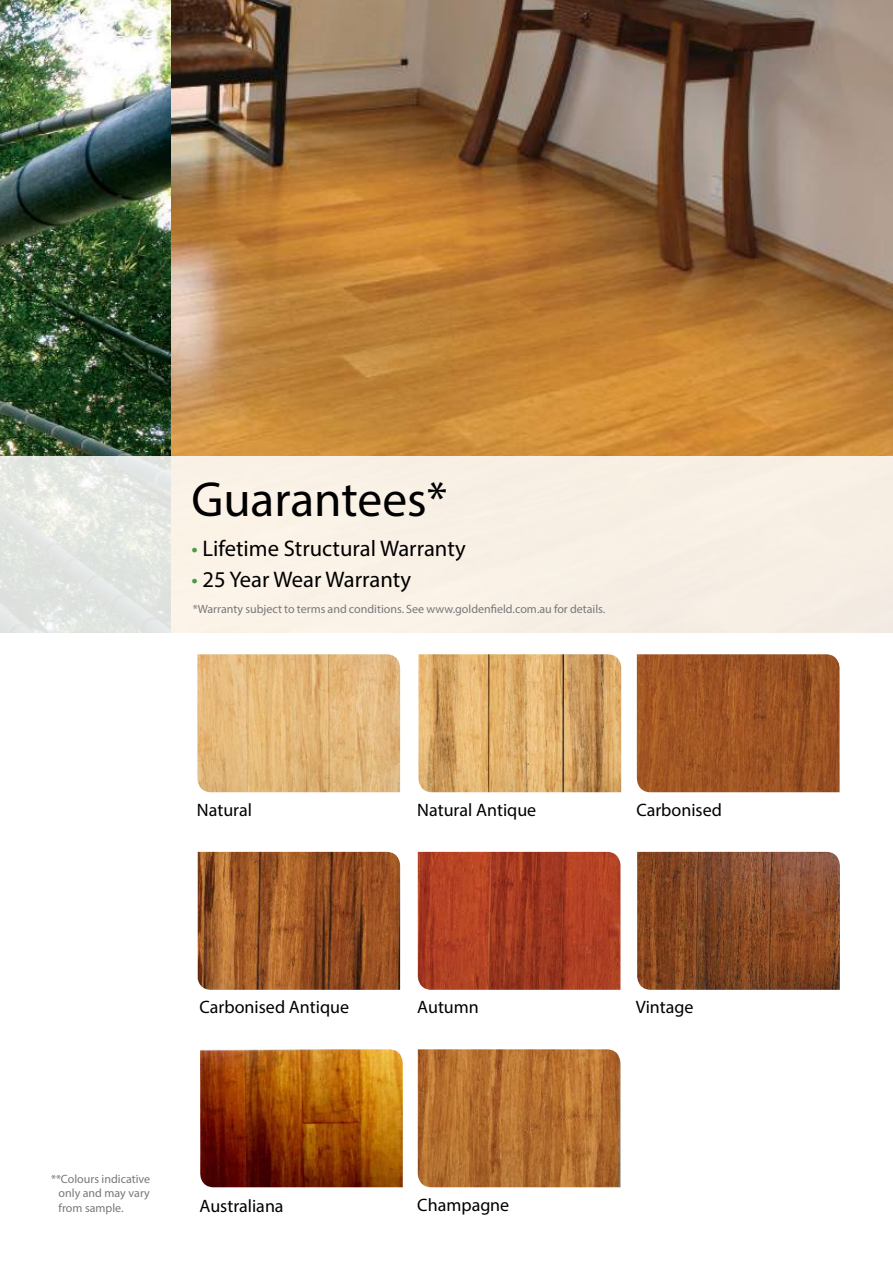
<style>
.page{position:relative;width:893px;height:1263px;background:#fff}
.page>*{position:absolute;margin:0;border:0;box-sizing:border-box;transform-origin:0 0}
.t1{font:49.5px "Myriad Pro";color:#000}
.t2{font:22.65px "Myriad Pro";color:#000}
.t3{font:18px "Myriad Pro";color:#000}
.t4{font:12px/14.4px "Myriad Pro";color:#77787b;text-align:justify}
.s1{color:#4a9c44}
</style>
<div class="page">
<img style="left:0;top:0;width:171px;height:456px">
<img style="left:171px;top:0;width:722px;height:456px">
<img style="left:197px;top:654px;width:203px;height:138px">
<img style="left:198px;top:852px;width:202px;height:138px">
<img style="left:418px;top:1049px;width:202px;height:138px">
<img style="left:418px;top:654px;width:203px;height:138px">
<img style="left:418px;top:852px;width:202px;height:138px">
<img style="left:637px;top:654px;width:203px;height:138px">
<img style="left:200px;top:1049px;width:203px;height:138px">
<img style="left:637px;top:852px;width:203px;height:138px">
<h1 class="t1" style="left:191px;top:469px;width:258px">Guarantees*</h1>
<h2 class="t2" style="left:191px;top:534px;width:276px"><span class="s1">•</span> Lifetime Structural Warranty</h2>
<h2 class="t2" style="left:191px;top:565px;width:221px"><span class="s1">•</span> 25 Year Wear Warranty</h2>
<p class="t4" style="left:193px;top:602px;width:414px">*Warranty subject to terms and conditions. See www.goldenfield.com.au for details.</p>
<h3 class="t3" style="left:197px;top:799px;width:57px">Natural</h3>
<h3 class="t3" style="left:417px;top:799px;width:120px">Natural Antique</h3>
<h3 class="t3" style="left:200px;top:996px;width:151px">Carbonised Antique</h3>
<p class="t4" style="left:59px;top:1171px;width:93px;text-indent:-8px">**Colours indicative only and may vary from sample.</p>
<h3 class="t3" style="left:200px;top:1194px;width:86px">Australiana</h3>
<h3 class="t3" style="left:417px;top:996px;width:63px">Autumn</h3>
<h3 class="t3" style="left:417px;top:1194px;width:93px">Champagne</h3>
<h3 class="t3" style="left:636px;top:799px;width:87px">Carbonised</h3>
<h3 class="t3" style="left:636px;top:996px;width:59px">Vintage</h3>
</div>
